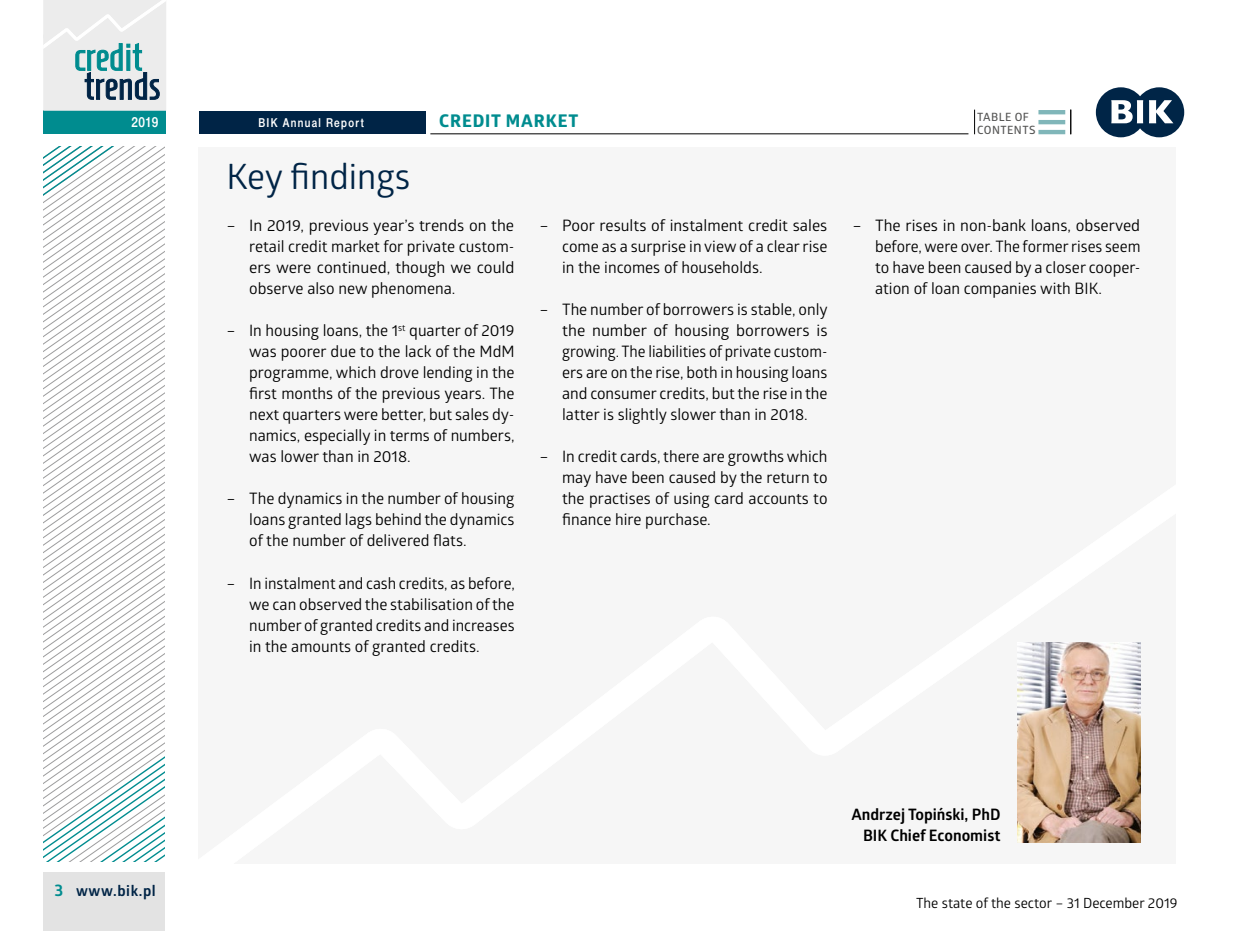
<style>
.page{position:relative;width:1241px;height:931px;background:#fff}
.page>*{position:absolute;margin:0;border:0;box-sizing:border-box;transform-origin:0 0}
.t1{font:35px "Glober";color:#002446}
.t2{font:700 17.5px "Globerx";letter-spacing:.05em;color:#008c8f}
.t3{font:15.75px/21px "Glober";color:#000;text-align:justify}
.t4{font:700 15.75px/21px "Glober";color:#000;text-align:right}
.t5{font:700 14.88px "Glober";letter-spacing:.04em;color:#002446}
.t6{font:14px "Glober";color:#000}
.t7{font:14px "Switzer Cnd EFN Medium";color:#fff}
.t8{font:12.25px "Switzer Cnd EFN Medium";letter-spacing:.105em;color:#fff}
.t9{font:600 11.38px/13.1px "Glober";letter-spacing:.04em;color:#565655}
.s1{font-size:16.62px;color:#008c8f}
</style>
<div class="page">
<hr style="left:430px;top:133px;width:538px;height:1px;background:#000">
<svg style="left:974px;top:110px;width:1px;height:24px"></svg>
<div style="left:199px;top:111px;width:227px;height:23px;background:#002446"></div>
<hr style="left:1038px;top:110px;width:27px;height:4px;background:#80b6b9">
<hr style="left:1038px;top:120px;width:27px;height:4px;background:#80b6b9">
<hr style="left:1038px;top:130px;width:27px;height:4px;background:#80b6b9">
<svg style="left:1070px;top:110px;width:1px;height:24px"></svg>
<svg style="left:1095px;top:87px;width:88px;height:50px"></svg>
<svg style="left:43px;top:0;width:123px;height:930px"></svg>
<div style="left:198px;top:147px;width:977px;height:716px;background:#f6f6f6"></div>
<img style="left:1017px;top:642px;width:124px;height:201px">
<p class="t7" style="left:131px;top:114px;width:28px">2019</p>
<p class="t8" style="left:258px;top:115px;width:107px">BIK Annual Report</p>
<h1 class="t1" style="left:226px;top:152px;width:185px">Key findings</h1>
<p class="t2" style="left:439px;top:108px;width:141px">CREDIT MARKET</p>
<p class="t3" style="left:249px;top:214px;width:267px;text-indent:-23px">– In 2019, previous year’s trends on the retail credit market for private custom&shy;ers were continued, though we could observe also new phenomena.</p>
<p class="t3" style="left:249px;top:319px;width:267px;text-indent:-23px">– In housing loans, the 1<sup>st</sup> quarter of 2019 was poorer due to the lack of the MdM programme, which drove lending in the first months of the previous years. The next quarters were better, but sales dy&shy;namics, especially in terms of numbers, was lower than in 2018.</p>
<p class="t3" style="left:249px;top:487px;width:267px;text-indent:-23px">– The dynamics in the number of housing loans granted lags behind the dynamics of the number of delivered flats.</p>
<p class="t3" style="left:249px;top:571px;width:267px;text-indent:-23px">– In instalment and cash credits, as before, we can observed the stabilisation of the number of granted credits and increases in the amounts of granted credits.</p>
<p class="t3" style="left:562px;top:214px;width:267px;text-indent:-23px">– Poor results of instalment credit sales come as a surprise in view of a clear rise in the incomes of households.</p>
<p class="t3" style="left:562px;top:298px;width:267px;text-indent:-23px">– The number of borrowers is stable, only the number of housing borrowers is growing. The liabilities of private custom&shy;ers are on the rise, both in housing loans and consumer credits, but the rise in the latter is slightly slower than in 2018.</p>
<p class="t3" style="left:562px;top:445px;width:267px;text-indent:-23px">– In credit cards, there are growths which may have been caused by the return to the practises of using card accounts to finance hire purchase.</p>
<p class="t9" style="left:977px;top:110px;width:60px">TABLE OF<br>CONTENTS</p>
<p class="t3" style="left:875px;top:214px;width:267px;text-indent:-23px">– The rises in non-bank loans, observed before, were over. The former rises seem to have been caused by a closer cooper&shy;ation of loan companies with BIK.</p>
<p class="t5" style="left:55px;top:879px;width:103px"><span class="s1">3</span> www.bik.pl</p>
<p class="t4" style="left:851px;top:803px;width:151px">Andrzej Topiński, PhD<br>BIK Chief Economist</p>
<p class="t6" style="left:915px;top:892px;width:263px">The state of the sector – 31 December 2019</p>
</div>
